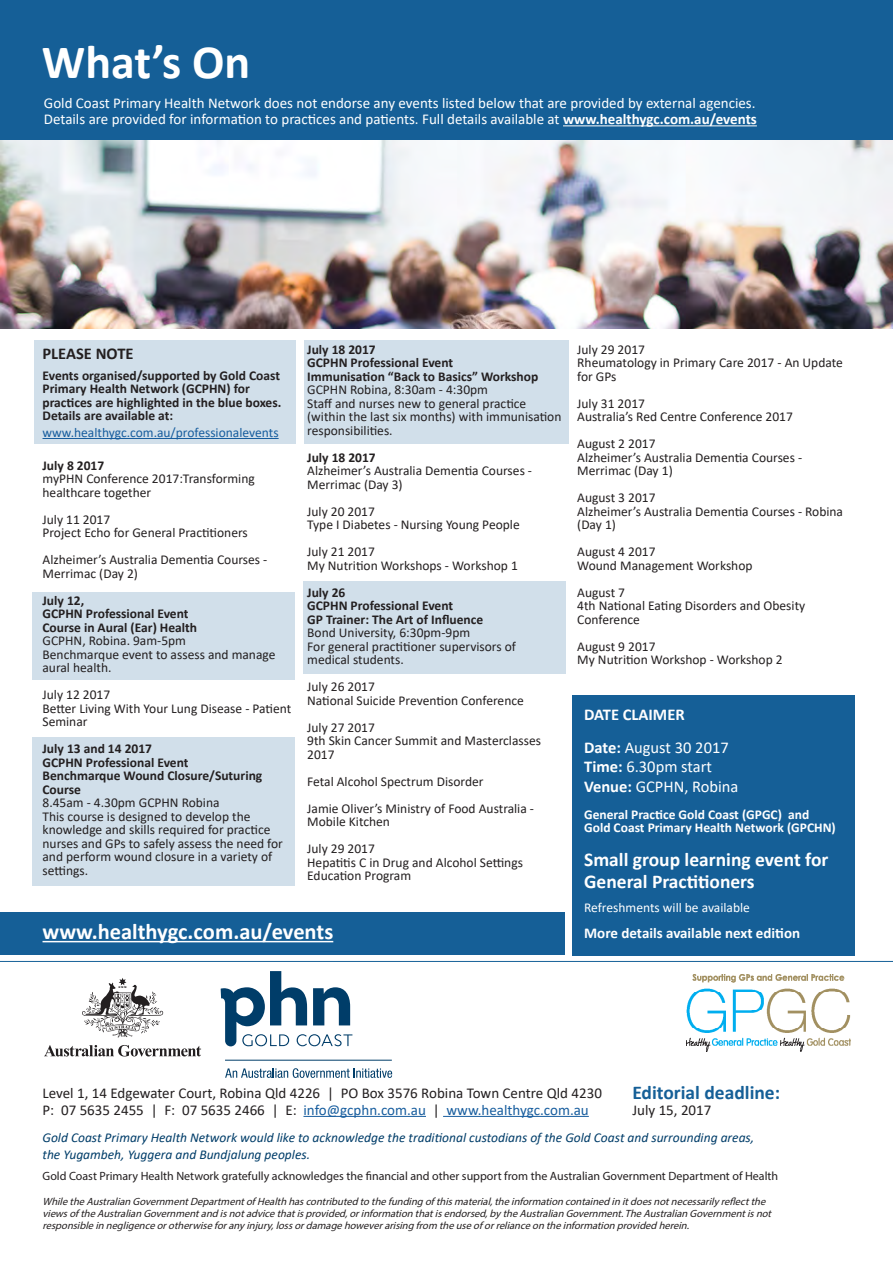
<style>
.page{position:relative;width:893px;height:1263px;background:#fff}
.page>*{position:absolute;margin:0;border:0;box-sizing:border-box;transform-origin:0 0}
.t1{font:700 48px "Calibri";color:#fff}
.Sub-Title{font:700 22.5px "Calibri";color:#fff}
.Job_Title{font:700 19.5px/22.5px "Calibri";color:#fff}
.Article_Title{font:700 19.5px "Calibri";color:#155f97}
.Job_Title-2{font:16.5px "Calibri";color:#fff}
.Job_Title-3{font:700 16.5px "Calibri";color:#fff}
.Job_Title-4{font:700 16.5px "Calibri";color:#231f20}
.Content_reversed{font:15px "Calibri";color:#fff}
.Content{font:15px "Calibri";color:#231f20}
.Content-2{font:15px "Calibri";color:#175d9e}
.Job_Title-5{font:700 15px "Calibri";color:#fff}
.Article_Title-2{font:15px "Calibri";color:#231f20}
.Job_Title-6{font:13.5px/13.5px "Calibri";color:#231f20}
.Job_Title-7{font:700 13.5px/13.5px "Calibri";color:#231f20}
.Job_Title-8{font:italic 13.5px "Calibri";color:#003d69}
.Job_Title-9{font:700 13.5px "Calibri";color:#fff}
.Job_Title-10{font:13.5px "Calibri";color:#175d9e}
.Job_Title-11{font:13.5px "Calibri";color:#fff}
.t2{font:12px "Myriad Pro";color:#231f20}
.t3{font:italic 10.5px/12px "Myriad Pro";color:#231f20}
.s1{font-weight:700}
.s2{color:#231f20}
</style>
<div class="page">
<div style="left:303px;top:582px;width:263px;height:92px;background:#d1dfea"></div>
<div style="left:304px;top:340px;width:265px;height:103px;background:#d1dfea"></div>
<div style="left:33px;top:737px;width:262px;height:148px;background:#d1dfea"></div>
<div style="left:33px;top:592px;width:262px;height:87px;background:#d1dfea"></div>
<div style="left:34px;top:340px;width:261px;height:103px;background:#d1dfea"></div>
<hr style="left:303px;top:1116px;width:123px;height:1px;background:#175d9e">
<hr style="left:443px;top:1116px;width:146px;height:1px;background:#175d9e">
<div style="left:0;top:0;width:893px;height:161px;background:#155f97"></div>
<hr style="left:563px;top:125px;width:194px;height:1px;background:#fff">
<svg style="left:221px;top:971px;width:131px;height:75px"></svg>
<svg style="left:225px;top:1068px;width:167px;height:10px"></svg>
<hr style="left:225px;top:1060px;width:167px;height:1px;background:#003d69">
<svg style="left:44px;top:1045px;width:157px;height:11px"></svg>
<svg style="left:82px;top:978px;width:81px;height:59px"></svg>
<img style="left:0;top:140px;width:893px;height:188px">
<div style="left:0;top:912px;width:564px;height:43px;background:#155f97"></div>
<hr style="left:43px;top:941px;width:290px;height:1px;background:#fff">
<hr style="left:0;top:961px;width:893px;height:1px;background:#155f97">
<hr style="left:43px;top:438px;width:236px;height:1px;background:#175d9e">
<img style="left:686px;top:974px;width:164px;height:77px">
<div style="left:572px;top:695px;width:283px;height:261px;background:#155f97"></div>
<p class="t1" style="left:42px;top:28px;width:210px">What’s On</p>
<p class="Content_reversed" style="left:44px;top:92px;width:713px">Gold Coast Primary Health Network does not endorse any events listed below that are provided by external agencies.</p>
<p class="Content_reversed" style="left:44px;top:109px;width:714px">Details are provided for information to practices and patients. Full details available at <span class="s1">www.healthygc.com.au/events</span></p>
<p class="Job_Title-4" style="left:43px;top:342px;width:93px">PLEASE NOTE</p>
<p class="Job_Title-7" style="left:43px;top:369px;width:240px">Events organised/supported by Gold Coast Primary Health Network (GCPHN) for practices are highlighted in the blue boxes.<br>Details are available at:</p>
<p class="Job_Title-10" style="left:43px;top:423px;width:238px">www.healthygc.com.au/professionalevents</p>
<p class="Job_Title-7" style="left:43px;top:458px;width:63px">July 8 2017</p>
<p class="Job_Title-6" style="left:43px;top:472px;width:214px">myPHN Conference 2017:Transforming healthcare together</p>
<p class="Job_Title-6" style="left:43px;top:512px;width:69px">July 11 2017</p>
<p class="Job_Title-6" style="left:43px;top:526px;width:207px">Project Echo for General Practitioners</p>
<p class="Job_Title-6" style="left:43px;top:553px;width:226px">Alzheimer’s Australia Dementia Courses -<br>Merrimac (Day 2)</p>
<p class="Job_Title-7" style="left:43px;top:593px;width:43px">July 12,</p>
<p class="Job_Title-7" style="left:43px;top:607px;width:148px">GCPHN Professional Event</p>
<p class="Job_Title-7" style="left:43px;top:620px;width:156px">Course in Aural (Ear) Health</p>
<p class="Job_Title-6" style="left:43px;top:634px;width:145px">GCPHN, Robina. 9am-5pm</p>
<p class="Job_Title-6" style="left:43px;top:647px;width:234px">Benchmarque event to assess and manage aural health.</p>
<p class="Job_Title-6" style="left:43px;top:688px;width:69px">July 12 2017</p>
<p class="Job_Title-6" style="left:43px;top:701px;width:250px">Better Living With Your Lung Disease - Patient<br>Seminar</p>
<p class="Job_Title-7" style="left:43px;top:742px;width:111px">July 13 and 14 2017</p>
<p class="Job_Title-7" style="left:43px;top:755px;width:148px">GCPHN Professional Event</p>
<p class="Job_Title-7" style="left:43px;top:769px;width:221px">Benchmarque Wound Closure/Suturing<br>Course</p>
<p class="Job_Title-6" style="left:43px;top:796px;width:179px">8.45am - 4.30pm GCPHN Robina</p>
<p class="Job_Title-6" style="left:43px;top:809px;width:242px">This course is designed to develop the knowledge and skills required for practice nurses and GPs to safely assess the need for and perform wound closure in a variety of settings.</p>
<p class="Job_Title-7" style="left:307px;top:342px;width:70px">July 18 2017</p>
<p class="Job_Title-7" style="left:307px;top:356px;width:148px">GCPHN Professional Event</p>
<p class="Job_Title-7" style="left:307px;top:369px;width:233px">Immunisation “Back to Basics” Workshop</p>
<p class="Job_Title-6" style="left:307px;top:382px;width:182px">GCPHN Robina, 8:30am - 4:30pm</p>
<p class="Job_Title-6" style="left:307px;top:396px;width:256px">Staff and nurses new to general practice (within the last six months) with immunisation responsibilities.</p>
<p class="Job_Title-7" style="left:307px;top:450px;width:70px">July 18 2017</p>
<p class="Job_Title-6" style="left:307px;top:463px;width:226px">Alzheimer’s Australia Dementia Courses -<br>Merrimac (Day 3)</p>
<p class="Job_Title-6" style="left:307px;top:504px;width:69px">July 20 2017</p>
<p class="Job_Title-6" style="left:307px;top:517px;width:214px">Type I Diabetes - Nursing Young People</p>
<p class="Job_Title-6" style="left:307px;top:544px;width:69px">July 21 2017</p>
<p class="Job_Title-6" style="left:307px;top:558px;width:212px">My Nutrition Workshops - Workshop 1</p>
<p class="Job_Title-7" style="left:307px;top:585px;width:40px">July 26</p>
<p class="Job_Title-7" style="left:307px;top:599px;width:148px">GCPHN Professional Event</p>
<p class="Job_Title-7" style="left:307px;top:612px;width:177px">GP Trainer: The Art of Influence</p>
<p class="Job_Title-6" style="left:307px;top:625px;width:165px">Bond University, 6:30pm-9pm</p>
<p class="Job_Title-6" style="left:307px;top:639px;width:210px">For general practitioner supervisors of</p>
<p class="Job_Title-6" style="left:307px;top:652px;width:98px">medical students.</p>
<p class="Job_Title-6" style="left:307px;top:679px;width:69px">July 26 2017</p>
<p class="Job_Title-6" style="left:307px;top:693px;width:218px">National Suicide Prevention Conference</p>
<p class="Job_Title-6" style="left:307px;top:720px;width:69px">July 27 2017</p>
<p class="Job_Title-6" style="left:307px;top:733px;width:235px">9th Skin Cancer Summit and Masterclasses<br>2017</p>
<p class="Job_Title-6" style="left:307px;top:774px;width:178px">Fetal Alcohol Spectrum Disorder</p>
<p class="Job_Title-6" style="left:307px;top:801px;width:228px">Jamie Oliver’s Ministry of Food Australia -<br>Mobile Kitchen</p>
<p class="Job_Title-6" style="left:307px;top:841px;width:69px">July 29 2017</p>
<p class="Job_Title-6" style="left:307px;top:855px;width:217px">Hepatitis C in Drug and Alcohol Settings<br>Education Program</p>
<p class="Sub-Title" style="left:43px;top:916px;width:292px">www.healthygc.com.au/events</p>
<p class="Job_Title-6" style="left:577px;top:342px;width:69px">July 29 2017</p>
<p class="Job_Title-6" style="left:577px;top:355px;width:267px">Rheumatology in Primary Care 2017 - An Update for GPs</p>
<p class="Job_Title-6" style="left:577px;top:396px;width:69px">July 31 2017</p>
<p class="Job_Title-6" style="left:577px;top:409px;width:217px">Australia’s Red Centre Conference 2017</p>
<p class="Job_Title-6" style="left:577px;top:436px;width:80px">August 2 2017</p>
<p class="Job_Title-6" style="left:577px;top:450px;width:226px">Alzheimer’s Australia Dementia Courses -<br>Merrimac (Day 1)</p>
<p class="Job_Title-6" style="left:577px;top:490px;width:80px">August 3 2017</p>
<p class="Job_Title-6" style="left:577px;top:504px;width:267px">Alzheimer’s Australia Dementia Courses - Robina (Day 1)</p>
<p class="Job_Title-6" style="left:577px;top:544px;width:80px">August 4 2017</p>
<p class="Job_Title-6" style="left:577px;top:558px;width:177px">Wound Management Workshop</p>
<p class="Job_Title-6" style="left:577px;top:585px;width:49px">August 7</p>
<p class="Job_Title-6" style="left:577px;top:598px;width:230px">4th National Eating Disorders and Obesity<br>Conference</p>
<p class="Job_Title-6" style="left:577px;top:639px;width:80px">August 9 2017</p>
<p class="Job_Title-6" style="left:577px;top:652px;width:207px">My Nutrition Workshop - Workshop 2</p>
<p class="Job_Title-3" style="left:584px;top:703px;width:102px">DATE CLAIMER</p>
<p class="Job_Title-2" style="left:584px;top:736px;width:146px"><span class="s1">Date:</span> August 30 2017</p>
<p class="Job_Title-2" style="left:584px;top:755px;width:129px"><span class="s1">Time:</span> 6.30pm start</p>
<p class="Job_Title-2" style="left:584px;top:775px;width:156px"><span class="s1">Venue:</span> GCPHN, Robina</p>
<p class="Job_Title-9" style="left:584px;top:805px;width:227px">General Practice Gold Coast (GPGC) and</p>
<p class="Job_Title-9" style="left:584px;top:818px;width:253px">Gold Coast Primary Health Network (GPCHN)</p>
<p class="Job_Title" style="left:584px;top:847px;width:246px">Small group learning event for<br>General Practitioners</p>
<p class="Job_Title-11" style="left:584px;top:898px;width:167px">Refreshments will be available</p>
<p class="Job_Title-5" style="left:584px;top:922px;width:217px">More details available next edition</p>
<p class="Content" style="left:43px;top:1083px;width:561px">Level 1, 14 Edgewater Court, Robina Qld 4226 | PO Box 3576 Robina Town Centre Qld 4230</p>
<p class="Content-2" style="left:43px;top:1099px;width:548px"><span class="s2">P: 07 5635 2455 | F: 07 5635 2466 | E:</span> info@gcphn.com.au <span class="s2">|</span> www.healthygc.com.au</p>
<p class="Article_Title" style="left:632px;top:1078px;width:149px">Editorial deadline:</p>
<p class="Article_Title-2" style="left:632px;top:1100px;width:81px">July 15, 2017</p>
<p class="Job_Title-8" style="left:43px;top:1128px;width:713px">Gold Coast Primary Health Network would like to acknowledge the traditional custodians of the Gold Coast and surrounding areas,</p>
<p class="Job_Title-8" style="left:43px;top:1145px;width:269px">the Yugambeh, Yuggera and Bundjalung peoples.</p>
<p class="t2" style="left:43px;top:1168px;width:737px">Gold Coast Primary Health Network gratefully acknowledges the financial and other support from the Australian Government Department of Health</p>
<p class="t3" style="left:43px;top:1195px;width:733px">WhiletheAustralianGovernmentDepartmentofHealthhascontributed tothefunding ofthismaterial,theinformationcontained initdoesnotnecessarilyreflectthe viewsoftheAustralianGovernmentand isnotadvicethatisprovided,orinformationthatisendorsed,bytheAustralianGovernment.TheAustralianGovernmentisnot responsibleinnegligenceorotherwiseforanyinjury,lossordamagehoweverarising from theuseoforrelianceontheinformationprovided herein.</p>
</div>
